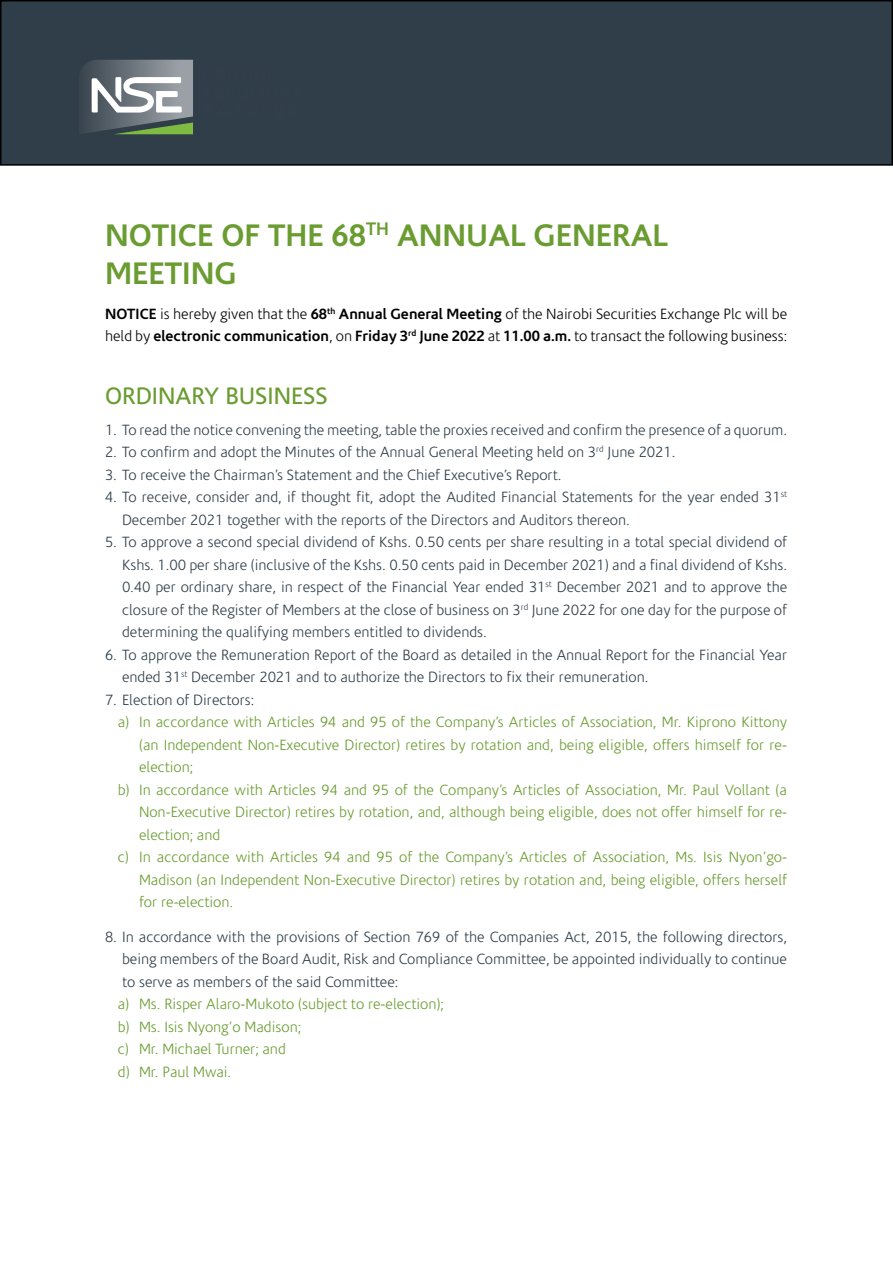
<style>
.page{position:relative;width:893px;height:1263px;background:#fff}
.page>*{position:absolute;margin:0;border:0;box-sizing:border-box;transform-origin:0 0}
.t1{font:700 31.5px/37.8px "Corisande";color:#6a9c31}
.t2{font:24px "Corisande";color:#6a9c31}
.t3{font:300 15px/22.5px "Corisande";color:#303e49}
.t4{font:300 15px/22.5px "Corisande";color:#6a9c31}
.t5{font:300 15px/22.5px "Corisande";color:#000}
.s1{font-weight:700}
</style>
<div class="page">
<div style="left:1px;top:1px;width:891px;height:164px;background:#303e49"></div>
<div style="left:0;top:0;width:893px;height:166px;border:2px solid #000"></div>
<svg style="left:82px;top:60px;width:111px;height:73px;background:#6a727a"></svg>
<svg style="left:113px;top:122px;width:80px;height:12px"></svg>
<svg style="left:92px;top:77px;width:90px;height:36px;background:#b7bbbf"></svg>
<h1 class="t1" style="left:105px;top:216px;width:565px">NOTICE OF THE 68<sup>TH</sup> ANNUAL GENERAL<br>MEETING</h1>
<p class="t5" style="left:105px;top:303px;width:684px"><span class="s1">NOTICE</span> is hereby given that the <span class="s1">68</span><sup>th</sup> <span class="s1">Annual General Meeting</span> of the Nairobi Securities Exchange Plc will be held by <span class="s1">electronic communication</span>, on <span class="s1">Friday 3</span><sup>rd</sup> <span class="s1">June 2022</span> at <span class="s1">11.00 a.m.</span> to transact the following business:</p>
<h2 class="t2" style="left:105px;top:382px;width:224px">ORDINARY BUSINESS</h2>
<p class="t3" style="left:105px;top:419px;width:684px">1. To read the notice convening the meeting, table the proxies received and confirm the presence of a quorum.</p>
<p class="t3" style="left:105px;top:441px;width:572px">2. To confirm and adopt the Minutes of the Annual General Meeting held on 3<sup>rd</sup> June 2021.</p>
<p class="t3" style="left:105px;top:464px;width:458px">3. To receive the Chairman’s Statement and the Chief Executive’s Report.</p>
<p class="t3" style="left:122px;top:486px;width:667px;text-indent:-17px">4. To receive, consider and, if thought fit, adopt the Audited Financial Statements for the year ended 31<sup>st<br></sup>December 2021 together with the reports of the Directors and Auditors thereon.</p>
<p class="t3" style="left:122px;top:531px;width:667px;text-align:justify;text-indent:-17px">5. To approve a second special dividend of Kshs. 0.50 cents per share resulting in a total special dividend of Kshs. 1.00 per share (inclusive of the Kshs. 0.50 cents paid in December 2021) and a final dividend of Kshs.<br>0.40 per ordinary share, in respect of the Financial Year ended 31<sup>st</sup> December 2021 and to approve the closure of the Register of Members at the close of business on 3<sup>rd</sup> June 2022 for one day for the purpose of determining the qualifying members entitled to dividends.</p>
<p class="t3" style="left:122px;top:644px;width:667px;text-indent:-17px">6. To approve the Remuneration Report of the Board as detailed in the Annual Report for the Financial Year ended 31<sup>st</sup> December 2021 and to authorize the Directors to fix their remuneration.</p>
<p class="t3" style="left:105px;top:689px;width:151px">7. Election of Directors:</p>
<p class="t4" style="left:118px;top:711px;width:671px">a) In accordance with Articles 94 and 95 of the Company’s Articles of Association, Mr. Kiprono Kittony</p>
<p class="t4" style="left:139px;top:734px;width:650px">(an Independent Non-Executive Director) retires by rotation and, being eligible, offers himself for re-</p>
<p class="t4" style="left:139px;top:756px;width:56px">election;</p>
<p class="t4" style="left:118px;top:779px;width:671px">b) In accordance with Articles 94 and 95 of the Company’s Articles of Association, Mr. Paul Vollant (a</p>
<p class="t4" style="left:139px;top:801px;width:650px">Non-Executive Director) retires by rotation, and, although being eligible, does not offer himself for re-</p>
<p class="t4" style="left:139px;top:824px;width:83px">election; and</p>
<p class="t4" style="left:118px;top:846px;width:671px">c) In accordance with Articles 94 and 95 of the Company’s Articles of Association, Ms. Isis Nyon’go-</p>
<p class="t4" style="left:139px;top:869px;width:650px">Madison (an Independent Non-Executive Director) retires by rotation and, being eligible, offers herself</p>
<p class="t4" style="left:139px;top:891px;width:96px">for re-election.</p>
<p class="t3" style="left:122px;top:926px;width:667px;text-align:justify;text-indent:-17px">8. In accordance with the provisions of Section 769 of the Companies Act, 2015, the following directors, being members of the Board Audit, Risk and Compliance Committee, be appointed individually to continue to serve as members of the said Committee:</p>
<p class="t4" style="left:118px;top:993px;width:328px">a) Ms. Risper Alaro-Mukoto (subject to re-election); b) Ms. Isis Nyong’o Madison;<br>c) Mr. Michael Turner; and<br>d) Mr. Paul Mwai.</p>
</div>
